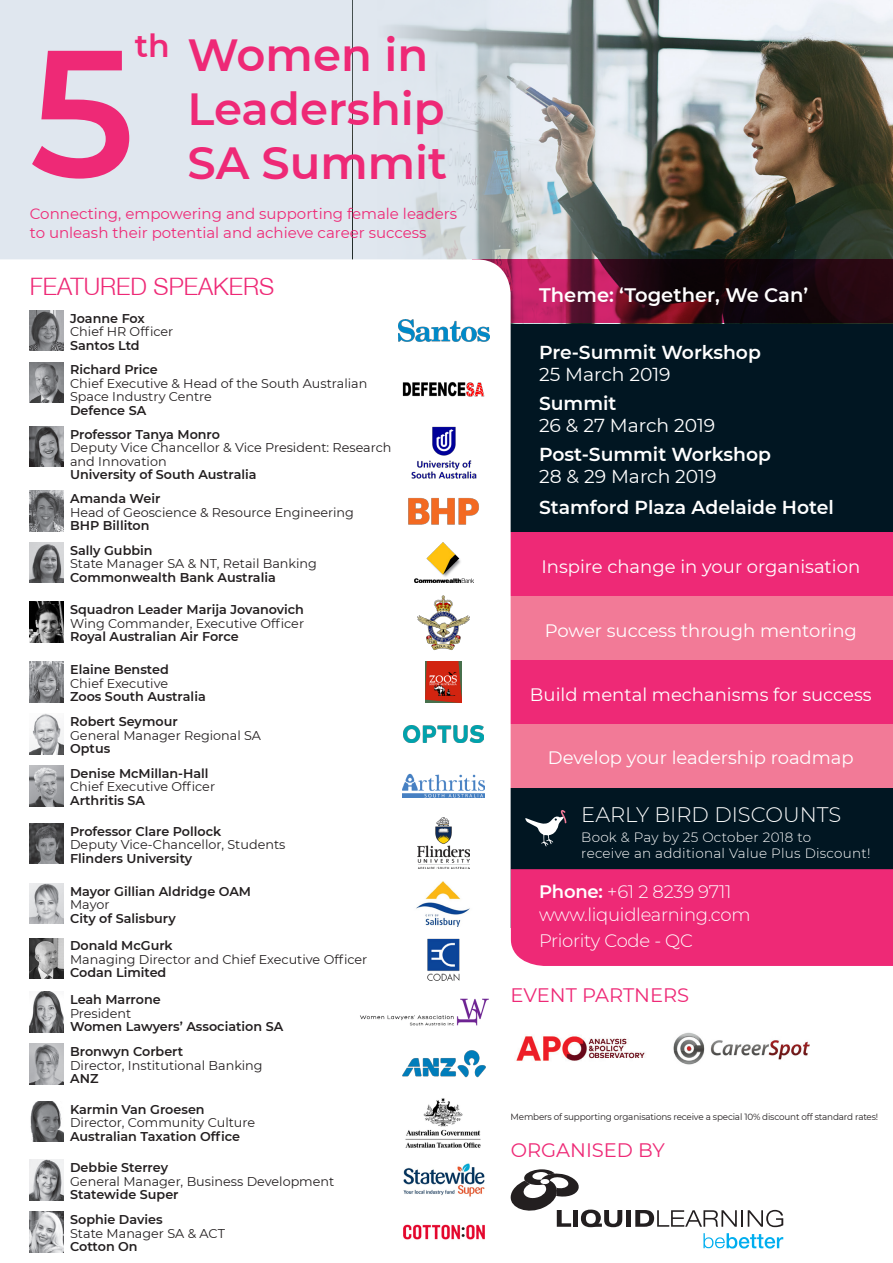
<style>
.page{position:relative;width:893px;height:1263px;background:#fff}
.page>*{position:absolute;margin:0;border:0;box-sizing:border-box;transform-origin:0 0}
.t1{font:600 180px "Montserrat";color:#ee2976}
.t2{font:600 45px/54px "Montserrat";color:#ee2976}
.t3{font:600 31.5px "Montserrat";color:#ee2976}
.t4{font:300 24px "Helvetica Neue";color:#ee2976}
.t5{font:300 21px "Montserrat";color:#fff}
.t6{font:19.5px "Montserrat";color:#ee2976}
.t7{font:600 19.5px "Montserrat";color:#fff}
.t8{font:600 18.75px "Montserrat";color:#fff}
.t9{font:18.75px "Montserrat";color:#fff}
.t10{font:18px "Montserrat";color:#fff}
.t11{font:300 18px/22.5px "Montserrat";letter-spacing:-.015em;color:#fff}
.t12{font:15px/19.5px "Montserrat";color:#ee2976}
.t13{font:300 13.5px/16.2px "Montserrat";letter-spacing:.02em;color:#fff}
.t14{font:600 12.75px/24.9px "Montserrat";color:#231f20}
.t15{font:12.75px/13.5px "Montserrat";color:#231f20}
.t16{font:9px "Montserrat";letter-spacing:-.02em;color:#231f20}
.s1{font-weight:600}
</style>
<div class="page">
<div style="left:0;top:0;width:893px;height:928px;background:#011622"></div>
<div style="left:0;top:0;width:893px;height:323px;background:#e0e7ef"></div>
<img style="left:689px;top:0;width:204px;height:259px">
<svg style="left:391px;top:0;width:298px;height:259px"></svg>
<div style="left:511px;top:869px;width:382px;height:97px;background:#ee2976"></div>
<svg style="left:511px;top:259px;width:382px;height:64px;background:#450d22"></svg>
<div style="left:511px;top:532px;width:382px;height:64px;background:#ee2976"></div>
<div style="left:511px;top:596px;width:382px;height:64px;background:#f27a97"></div>
<div style="left:511px;top:660px;width:382px;height:64px;background:#ee2976"></div>
<div style="left:511px;top:724px;width:382px;height:63px;background:#f27a97"></div>
<svg style="left:525px;top:810px;width:41px;height:36px"></svg>
<div style="left:0;top:259px;width:511px;height:994px;background:#fff"></div>
<div style="left:626px;top:1210px;width:5px;height:17px;background:#231f20"></div>
<svg style="left:635px;top:1210px;width:148px;height:17px"></svg>
<svg style="left:510px;top:1169px;width:112px;height:58px"></svg>
<svg style="left:703px;top:1233px;width:80px;height:15px"></svg>
<img style="left:30px;top:310px;width:33px;height:41px">
<img style="left:398px;top:320px;width:91px;height:21px">
<img style="left:30px;top:362px;width:33px;height:40px">
<img style="left:398px;top:362px;width:91px;height:40px">
<img style="left:30px;top:602px;width:33px;height:40px">
<img style="left:417px;top:594px;width:54px;height:56px">
<img style="left:30px;top:491px;width:33px;height:40px">
<img style="left:406px;top:495px;width:76px;height:31px">
<img style="left:30px;top:426px;width:33px;height:41px">
<img style="left:400px;top:426px;width:88px;height:53px">
<img style="left:30px;top:1044px;width:33px;height:40px">
<img style="left:398px;top:1049px;width:91px;height:30px">
<img style="left:30px;top:714px;width:33px;height:40px">
<img style="left:403px;top:726px;width:81px;height:16px">
<img style="left:30px;top:1101px;width:33px;height:41px">
<img style="left:403px;top:1097px;width:82px;height:51px">
<img style="left:30px;top:823px;width:33px;height:41px">
<img style="left:418px;top:817px;width:52px;height:52px">
<img style="left:30px;top:662px;width:33px;height:40px">
<img style="left:425px;top:662px;width:37px;height:40px">
<img style="left:30px;top:992px;width:33px;height:40px">
<img style="left:354px;top:998px;width:135px;height:28px">
<img style="left:30px;top:938px;width:33px;height:40px">
<img style="left:422px;top:938px;width:44px;height:42px">
<img style="left:30px;top:883px;width:33px;height:41px">
<img style="left:409px;top:880px;width:70px;height:47px">
<img style="left:30px;top:543px;width:33px;height:40px">
<img style="left:414px;top:543px;width:59px;height:40px">
<img style="left:30px;top:1160px;width:33px;height:40px">
<img style="left:398px;top:1160px;width:91px;height:40px">
<img style="left:30px;top:1212px;width:33px;height:40px">
<img style="left:398px;top:1212px;width:91px;height:40px">
<img style="left:30px;top:766px;width:33px;height:40px">
<img style="left:403px;top:774px;width:81px;height:24px">
<img style="left:516px;top:1036px;width:129px;height:25px">
<img style="left:673px;top:1032px;width:136px;height:33px">
<h3 class="t3" style="left:135px;top:23px;width:36px">th</h3>
<h1 class="t1" style="left:30px;top:-15px;width:107px">5</h1>
<h2 class="t2" style="left:188px;top:26px;width:261px">Women in<br>Leadership<br>SA Summit</h2>
<p class="t12" style="left:30px;top:203px;width:429px">Connecting, empowering and supporting female leaders to unleash their potential and achieve career success</p>
<h3 class="t4" style="left:30px;top:271px;width:246px">FEATURED SPEAKERS</h3>
<p class="t14" style="left:70px;top:305px;width:76px">Joanne Fox</p>
<p class="t15" style="left:70px;top:324px;width:105px">Chief HR Officer</p>
<p class="t14" style="left:70px;top:332px;width:89px">Santos Ltd<br>Richard Price</p>
<p class="t15" style="left:70px;top:376px;width:299px">Chief Executive &amp; Head of the South Australian<br>Space Industry Centre</p>
<p class="t14" style="left:70px;top:397px;width:78px">Defence SA</p>
<p class="t14" style="left:70px;top:421px;width:151px">Professor Tanya Monro</p>
<p class="t15" style="left:70px;top:440px;width:323px">Deputy Vice Chancellor &amp; Vice President: Research and Innovation</p>
<p class="t14" style="left:70px;top:462px;width:188px">University of South Australia</p>
<p class="t14" style="left:70px;top:485px;width:92px">Amanda Weir</p>
<p class="t15" style="left:70px;top:505px;width:285px">Head of Geoscience &amp; Resource Engineering</p>
<p class="t14" style="left:70px;top:512px;width:81px">BHP Billiton</p>
<p class="t14" style="left:70px;top:537px;width:84px">Sally Gubbin</p>
<p class="t15" style="left:70px;top:557px;width:248px">State Manager SA &amp; NT, Retail Banking</p>
<p class="t14" style="left:70px;top:564px;width:207px">Commonwealth Bank Australia</p>
<p class="t14" style="left:70px;top:596px;width:235px">Squadron Leader Marija Jovanovich</p>
<p class="t15" style="left:70px;top:616px;width:235px">Wing Commander, Executive Officer</p>
<p class="t14" style="left:70px;top:623px;width:170px">Royal Australian Air Force</p>
<p class="t14" style="left:70px;top:657px;width:100px">Elaine Bensted</p>
<p class="t15" style="left:70px;top:676px;width:99px">Chief Executive</p>
<p class="t14" style="left:70px;top:684px;width:137px">Zoos South Australia</p>
<p class="t14" style="left:70px;top:708px;width:109px">Robert Seymour</p>
<p class="t15" style="left:70px;top:728px;width:192px">General Manager Regional SA</p>
<p class="t14" style="left:70px;top:735px;width:42px">Optus</p>
<p class="t14" style="left:70px;top:760px;width:140px">Denise McMillan-Hall</p>
<p class="t15" style="left:70px;top:780px;width:146px">Chief Executive Officer</p>
<p class="t14" style="left:70px;top:787px;width:76px">Arthritis SA</p>
<p class="t14" style="left:70px;top:818px;width:153px">Professor Clare Pollock</p>
<p class="t15" style="left:70px;top:838px;width:217px">Deputy Vice-Chancellor, Students</p>
<p class="t14" style="left:70px;top:845px;width:124px">Flinders University</p>
<p class="t14" style="left:70px;top:878px;width:182px">Mayor Gillian Aldridge OAM</p>
<p class="t15" style="left:70px;top:897px;width:41px">Mayor</p>
<p class="t14" style="left:70px;top:905px;width:107px">City of Salisbury</p>
<p class="t14" style="left:70px;top:933px;width:104px">Donald McGurk</p>
<p class="t15" style="left:70px;top:952px;width:299px">Managing Director and Chief Executive Officer</p>
<p class="t14" style="left:70px;top:960px;width:98px">Codan Limited</p>
<p class="t14" style="left:70px;top:987px;width:92px">Leah Marrone</p>
<p class="t15" style="left:70px;top:1006px;width:63px">President</p>
<p class="t14" style="left:70px;top:1014px;width:215px">Women Lawyers’ Association SA</p>
<p class="t14" style="left:70px;top:1038px;width:115px">Bronwyn Corbert</p>
<p class="t15" style="left:70px;top:1058px;width:194px">Director, Institutional Banking</p>
<p class="t14" style="left:70px;top:1065px;width:30px">ANZ</p>
<p class="t14" style="left:70px;top:1096px;width:136px">Karmin Van Groesen</p>
<p class="t15" style="left:70px;top:1115px;width:187px">Director, Community Culture</p>
<p class="t14" style="left:70px;top:1123px;width:172px">Australian Taxation Office</p>
<p class="t14" style="left:70px;top:1155px;width:99px">Debbie Sterrey</p>
<p class="t15" style="left:70px;top:1174px;width:266px">General Manager, Business Development</p>
<p class="t14" style="left:70px;top:1182px;width:110px">Statewide Super<br>Sophie Davies</p>
<p class="t15" style="left:70px;top:1226px;width:156px">State Manager SA &amp; ACT</p>
<p class="t14" style="left:70px;top:1233px;width:69px">Cotton On</p>
<h3 class="t7" style="left:539px;top:281px;width:271px">Theme: ‘Together, We Can’</h3>
<h3 class="t8" style="left:539px;top:339px;width:223px">Pre-Summit Workshop</h3>
<h3 class="t9" style="left:539px;top:362px;width:133px">25 March 2019</h3>
<h3 class="t8" style="left:539px;top:390px;width:79px">Summit</h3>
<h3 class="t9" style="left:539px;top:413px;width:178px">26 &amp; 27 March 2019</h3>
<h3 class="t8" style="left:539px;top:441px;width:233px">Post-Summit Workshop</h3>
<h3 class="t9" style="left:539px;top:464px;width:179px">28 &amp; 29 March 2019</h3>
<h3 class="t8" style="left:539px;top:494px;width:296px">Stamford Plaza Adelaide Hotel</h3>
<h3 class="t10" style="left:541px;top:554px;width:320px">Inspire change in your organisation</h3>
<h3 class="t10" style="left:545px;top:618px;width:314px">Power success through mentoring</h3>
<h3 class="t10" style="left:530px;top:682px;width:343px">Build mental mechanisms for success</h3>
<h3 class="t10" style="left:548px;top:745px;width:307px">Develop your leadership roadmap</h3>
<h3 class="t5" style="left:581px;top:800px;width:261px">EARLY BIRD DISCOUNTS</h3>
<p class="t13" style="left:581px;top:828px;width:291px">Book &amp; Pay by 25 October 2018 to<br>receive an additional Value Plus Discount!</p>
<h3 class="t11" style="left:539px;top:880px;width:213px"><span class="s1">Phone:</span> +61 2 8239 9711 www.liquidlearning.com</h3>
<h3 class="t11" style="left:539px;top:929px;width:155px">Priority Code - QC</h3>
<h3 class="t6" style="left:511px;top:982px;width:180px">EVENT PARTNERS</h3>
<p class="t16" style="left:511px;top:1111px;width:369px">Members of supporting organisations receive a special 10% discount off standard rates!</p>
<h3 class="t6" style="left:511px;top:1137px;width:156px">ORGANISED BY</h3>
</div>
